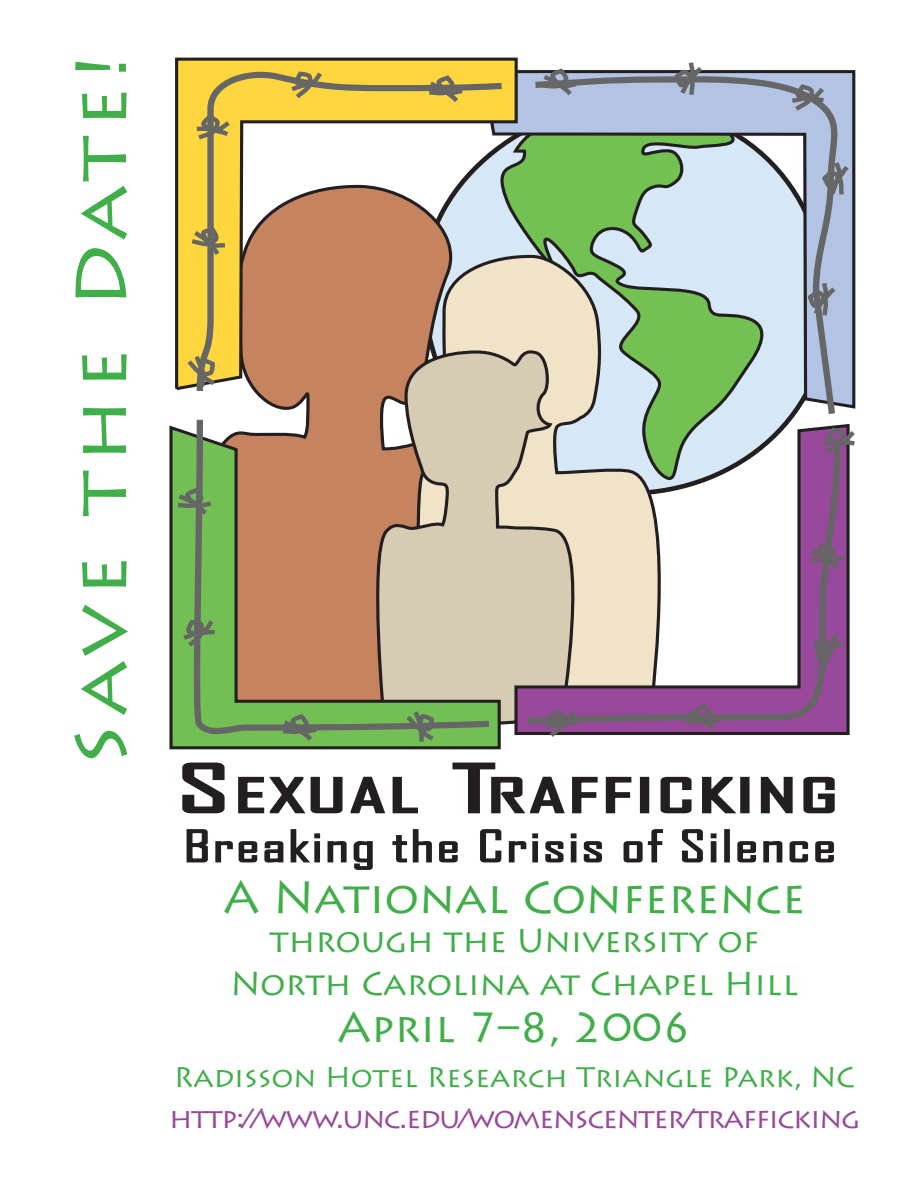
<style>
.page{position:relative;width:918px;height:1188px;background:#fff}
.page>*{position:absolute;margin:0;border:0;box-sizing:border-box;transform-origin:0 0}
.t1{font:72px "Lithos Pro";letter-spacing:.09em;color:#40ae49;scale:1.1 1}
.t2{font:45px "Lithos Pro";color:#40ae49}
.t3{font:42px "Lithos Pro";color:#40ae49}
.t4{font:33px/43.2px "Lithos Pro";color:#40ae49;text-align:center}
.t5{font:28.5px "Lithos Pro";letter-spacing:-.04em;color:#98499b}
.t6{font:28.5px "Lithos Pro";color:#40ae49}
</style>
<div class="page">
<svg style="left:169px;top:425px;width:332px;height:325px;background:#494c44"></svg>
<svg style="left:173px;top:58px;width:683px;height:688px;background:#beb59b"></svg>
<svg style="left:182px;top:762px;width:43px;height:52px"></svg>
<svg style="left:238px;top:776px;width:180px;height:38px"></svg>
<svg style="left:452px;top:762px;width:180px;height:52px"></svg>
<div style="left:642px;top:778px;width:6px;height:34px;background:#231f20"></div>
<div style="left:640px;top:777px;width:9px;height:36px;border:3px solid #231f20"></div>
<svg style="left:660px;top:776px;width:32px;height:38px"></svg>
<svg style="left:702px;top:776px;width:35px;height:38px"></svg>
<div style="left:742px;top:778px;width:6px;height:34px;background:#231f20"></div>
<div style="left:740px;top:777px;width:10px;height:36px;border:3px solid #231f20"></div>
<svg style="left:760px;top:776px;width:33px;height:38px"></svg>
<svg style="left:803px;top:776px;width:32px;height:38px"></svg>
<svg style="left:186px;top:829px;width:22px;height:34px"></svg>
<svg style="left:215px;top:841px;width:43px;height:22px"></svg>
<svg style="left:264px;top:841px;width:20px;height:22px"></svg>
<svg style="left:290px;top:829px;width:30px;height:34px"></svg>
<svg style="left:327px;top:841px;width:20px;height:22px"></svg>
<svg style="left:353px;top:841px;width:20px;height:29px"></svg>
<svg style="left:392px;top:829px;width:66px;height:34px"></svg>
<svg style="left:480px;top:829px;width:22px;height:34px"></svg>
<svg style="left:508px;top:833px;width:30px;height:30px"></svg>
<svg style="left:545px;top:841px;width:19px;height:22px"></svg>
<div style="left:571px;top:841px;width:5px;height:21px;border:2px solid #231f20"></div>
<svg style="left:571px;top:833px;width:6px;height:5px"></svg>
<svg style="left:583px;top:841px;width:19px;height:22px"></svg>
<svg style="left:623px;top:829px;width:40px;height:34px"></svg>
<svg style="left:682px;top:829px;width:21px;height:34px"></svg>
<div style="left:711px;top:841px;width:5px;height:21px;border:2px solid #231f20"></div>
<svg style="left:711px;top:833px;width:6px;height:5px"></svg>
<div style="left:724px;top:829px;width:6px;height:33px;border:2px solid #231f20"></div>
<svg style="left:737px;top:841px;width:20px;height:22px"></svg>
<svg style="left:763px;top:841px;width:20px;height:22px"></svg>
<svg style="left:789px;top:841px;width:45px;height:22px"></svg>
<h1 class="t1" style="left:60px;top:766px;width:648px;rotate:-90deg">Save the Date!</h1>
<h2 class="t2" style="left:224px;top:872px;width:583px">A National Conference</h2>
<p class="t4" style="left:230px;top:920px;width:570px">through the University of<br>North Carolina at Chapel Hill</p>
<p class="t3" style="left:337px;top:1004px;width:356px">April 7–8, 2006</p>
<p class="t6" style="left:174px;top:1061px;width:683px">Radisson Hotel Research Triangle Park, NC</p>
<p class="t5" style="left:169px;top:1102px;width:692px">http://www.unc.edu/womenscenter/trafficking</p>
</div>
